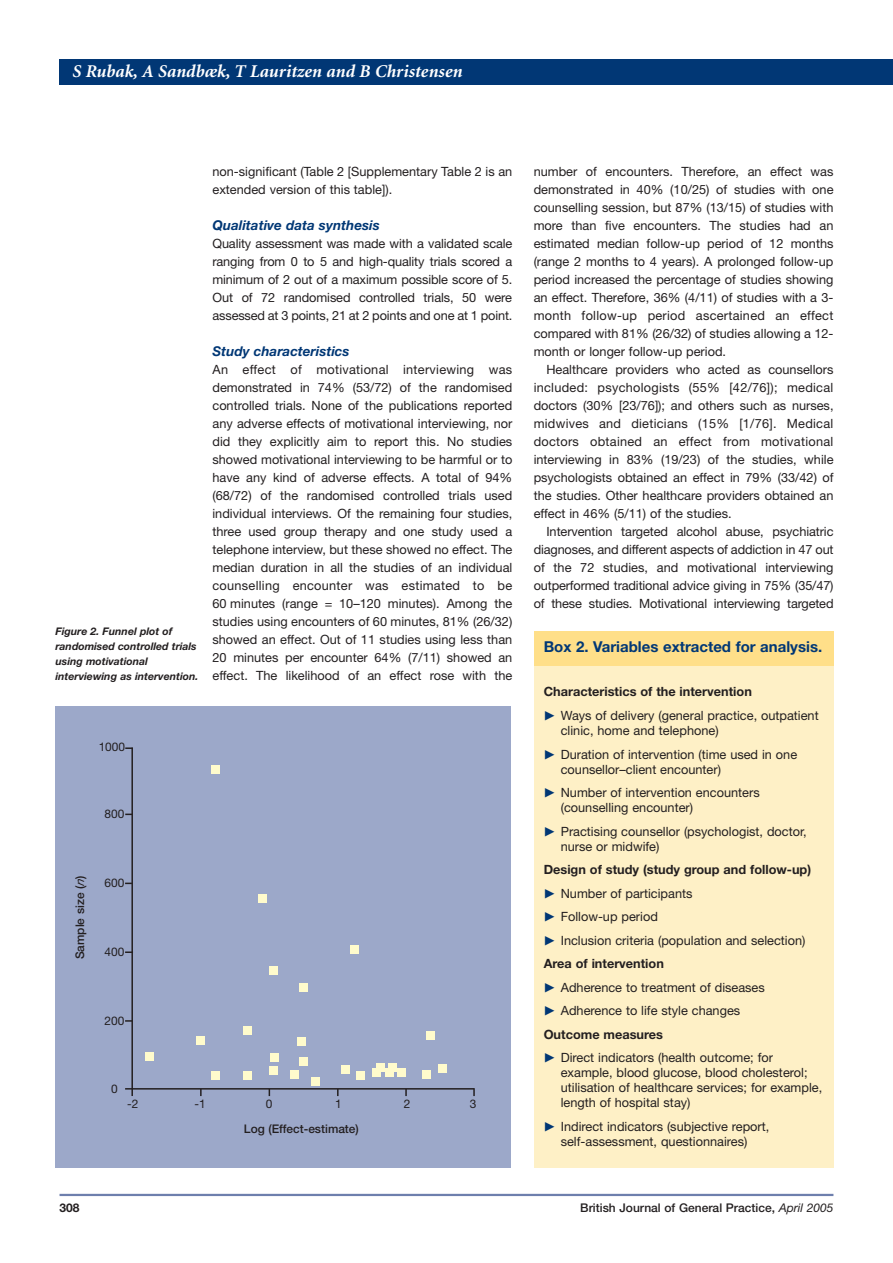
<style>
.page{position:relative;width:893px;height:1263px;background:#fff}
.page>*{position:absolute;margin:0;border:0;box-sizing:border-box;transform-origin:0 0}
.t1{font:italic 700 18px "Minion";color:#fff}
.t2{font:700 15px "Helvetica Neue";color:#013775}
.t3{font:italic 700 13.5px "Helvetica Neue";color:#013775}
.t4{font:12.75px/18px "Helvetica Neue";color:#231f20}
.t5{font:700 12.75px "Helvetica Neue";color:#231f20}
.t6{font:500 12px "Helvetica Neue";color:#231f20}
.t7{font:700 12px "Helvetica Neue";color:#231f20}
.t8{font:500 11.85px "Helvetica Neue";color:#231f20}
.t9{font:11.85px "Helvetica Neue";color:#231f20}
.t10{font:italic 700 10.5px/15px "Helvetica Neue";color:#231f20}
.s1{font-weight:400;font-style:italic}
</style>
<div class="page">
<div style="left:534px;top:631px;width:299px;height:536px;background:#fef0c6"></div>
<div style="left:534px;top:631px;width:299px;height:34px;background:#ffdf89"></div>
<div style="left:56px;top:706px;width:455px;height:461px;background:#9ca8c9"></div>
<hr style="left:125px;top:1088px;width:349px;height:1px;background:#231f20">
<hr style="left:131px;top:747px;width:2px;height:349px;background:#231f20">
<svg style="left:200px;top:1089px;width:2px;height:7px"></svg>
<svg style="left:337px;top:1089px;width:2px;height:7px"></svg>
<svg style="left:405px;top:1089px;width:2px;height:7px"></svg>
<svg style="left:125px;top:1020px;width:7px;height:2px"></svg>
<svg style="left:125px;top:951px;width:7px;height:2px"></svg>
<svg style="left:125px;top:747px;width:8px;height:2px"></svg>
<svg style="left:473px;top:1088px;width:2px;height:8px"></svg>
<div style="left:146px;top:1052px;width:8px;height:8px;background:#fffbcc"></div>
<div style="left:197px;top:1036px;width:8px;height:9px;background:#fffbcc"></div>
<div style="left:211px;top:1071px;width:9px;height:8px;background:#fffbcc"></div>
<div style="left:211px;top:765px;width:9px;height:9px;background:#fffbcc"></div>
<div style="left:243px;top:1071px;width:8px;height:9px;background:#fffbcc"></div>
<div style="left:243px;top:1026px;width:8px;height:9px;background:#fffbcc"></div>
<div style="left:270px;top:1053px;width:8px;height:9px;background:#fffbcc"></div>
<div style="left:297px;top:1037px;width:8px;height:9px;background:#fffbcc"></div>
<div style="left:269px;top:1066px;width:9px;height:8px;background:#fffbcc"></div>
<div style="left:290px;top:1070px;width:8px;height:8px;background:#fffbcc"></div>
<div style="left:300px;top:1057px;width:8px;height:8px;background:#fffbcc"></div>
<div style="left:300px;top:983px;width:8px;height:8px;background:#fffbcc"></div>
<div style="left:269px;top:966px;width:9px;height:8px;background:#fffbcc"></div>
<div style="left:258px;top:894px;width:8px;height:9px;background:#fffbcc"></div>
<div style="left:312px;top:1077px;width:8px;height:9px;background:#fffbcc"></div>
<div style="left:341px;top:1065px;width:9px;height:8px;background:#fffbcc"></div>
<div style="left:350px;top:945px;width:8px;height:9px;background:#fffbcc"></div>
<div style="left:356px;top:1071px;width:9px;height:8px;background:#fffbcc"></div>
<div style="left:372px;top:1068px;width:9px;height:8px;background:#fffbcc"></div>
<div style="left:377px;top:1063px;width:8px;height:8px;background:#fffbcc"></div>
<div style="left:385px;top:1068px;width:8px;height:9px;background:#fffbcc"></div>
<div style="left:388px;top:1063px;width:9px;height:8px;background:#fffbcc"></div>
<div style="left:397px;top:1068px;width:8px;height:8px;background:#fffbcc"></div>
<div style="left:422px;top:1070px;width:9px;height:8px;background:#fffbcc"></div>
<div style="left:438px;top:1064px;width:8px;height:9px;background:#fffbcc"></div>
<div style="left:426px;top:1031px;width:9px;height:8px;background:#fffbcc"></div>
<hr style="left:60px;top:1194px;width:773px;height:2px;background:#6e7fad">
<div style="left:60px;top:60px;width:833px;height:25px;background:#013775"></div>
<h1 class="t1" style="left:72px;top:64px;width:392px">S Rubak, A Sandbæk, T Lauritzen and B Christensen</h1>
<p class="t10" style="left:56px;top:625px;width:144px">Figure 2. Funnel plot of randomised controlled trials using motivational interviewing as intervention.</p>
<p class="t4" style="left:212px;top:164px;width:301px">non-significant (Table 2 [Supplementary Table 2 is an extended version of this table]).</p>
<p class="t3" style="left:212px;top:220px;width:169px">Qualitative data synthesis</p>
<p class="t4" style="left:212px;top:236px;width:301px;text-align:justify">Quality assessment was made with a validated scale ranging from 0 to 5 and high-quality trials scored a minimum of 2 out of a maximum possible score of 5.<br>Out of 72 randomised controlled trials, 50 were assessed at 3 points, 21 at 2 points and one at 1 point.</p>
<p class="t3" style="left:212px;top:346px;width:138px">Study characteristics</p>
<p class="t4" style="left:212px;top:362px;width:301px;text-align:justify">An effect of motivational interviewing was demonstrated in 74% (53/72) of the randomised controlled trials. None of the publications reported any adverse effects of motivational interviewing, nor did they explicitly aim to report this. No studies showed motivational interviewing to be harmful or to have any kind of adverse effects. A total of 94% (68/72) of the randomised controlled trials used individual interviews. Of the remaining four studies, three used group therapy and one study used a telephone interview, but these showed no effect. The median duration in all the studies of an individual counselling encounter was estimated to be 60 minutes (range = 10–120 minutes). Among the studies using encounters of 60 minutes, 81% (26/32) showed an effect. Out of 11 studies using less than 20 minutes per encounter 64% (7/11) showed an effect. The likelihood of an effect rose with the</p>
<p class="t9" style="left:99px;top:742px;width:28px">1000</p>
<p class="t9" style="left:104px;top:809px;width:21px">800</p>
<p class="t8" style="left:76px;top:959px;width:85px;rotate:-90deg">Sample size (<span class="s1">n</span>)</p>
<p class="t9" style="left:104px;top:878px;width:21px">600</p>
<p class="t9" style="left:104px;top:947px;width:21px">400</p>
<p class="t9" style="left:104px;top:1016px;width:21px">200</p>
<p class="t9" style="left:111px;top:1084px;width:8px">0</p>
<p class="t9" style="left:127px;top:1099px;width:13px">-2</p>
<p class="t9" style="left:195px;top:1099px;width:13px">-1</p>
<p class="t9" style="left:266px;top:1099px;width:8px">0</p>
<p class="t9" style="left:335px;top:1099px;width:8px">1</p>
<p class="t9" style="left:404px;top:1099px;width:8px">2</p>
<p class="t9" style="left:470px;top:1099px;width:8px">3</p>
<p class="t8" style="left:244px;top:1125px;width:117px">Log (Effect-estimate)</p>
<p class="t4" style="left:534px;top:164px;width:301px;text-align:justify">number of encounters. Therefore, an effect was demonstrated in 40% (10/25) of studies with one counselling session, but 87% (13/15) of studies with more than five encounters. The studies had an estimated median follow-up period of 12 months (range 2 months to 4 years). A prolonged follow-up period increased the percentage of studies showing an effect. Therefore, 36% (4/11) of studies with a 3- month follow-up period ascertained an effect compared with 81% (26/32) of studies allowing a 12- month or longer follow-up period.</p>
<p class="t4" style="left:534px;top:362px;width:301px;text-align:justify;text-indent:13px">Healthcare providers who acted as counsellors included: psychologists (55% [42/76]); medical doctors (30% [23/76]); and others such as nurses, midwives and dieticians (15% [1/76]. Medical doctors obtained an effect from motivational interviewing in 83% (19/23) of the studies, while psychologists obtained an effect in 79% (33/42) of the studies. Other healthcare providers obtained an effect in 46% (5/11) of the studies.</p>
<p class="t4" style="left:534px;top:524px;width:301px;text-align:justify;text-indent:13px">Intervention targeted alcohol abuse, psychiatric diagnoses, and different aspects of addiction in 47 out of the 72 studies, and motivational interviewing outperformed traditional advice giving in 75% (35/47) of these studies. Motivational interviewing targeted</p>
<p class="t2" style="left:544px;top:641px;width:280px">Box 2. Variables extracted for analysis.</p>
<p class="t5" style="left:544px;top:687px;width:210px">Characteristics of the intervention</p>
<p class="t4" style="left:561px;top:709px;width:259px;line-height:15px">Ways of delivery (general practice, outpatient clinic, home and telephone)</p>
<p class="t4" style="left:561px;top:748px;width:238px;line-height:15px">Duration of intervention (time used in one counsellor–client encounter)</p>
<p class="t4" style="left:561px;top:786px;width:200px;line-height:15px">Number of intervention encounters (counselling encounter)</p>
<p class="t4" style="left:561px;top:825px;width:247px;line-height:15px">Practising counsellor (psychologist, doctor, nurse or midwife)</p>
<p class="t5" style="left:544px;top:865px;width:269px">Design of study (study group and follow-up)</p>
<p class="t4" style="left:561px;top:882px;width:246px;line-height:23.5px">Number of participants<br>Follow-up period<br>Inclusion criteria (population and selection)</p>
<p class="t5" style="left:544px;top:959px;width:122px">Area of intervention</p>
<p class="t4" style="left:561px;top:976px;width:206px;line-height:23.5px">Adherence to treatment of diseases<br>Adherence to life style changes</p>
<p class="t5" style="left:544px;top:1029px;width:121px">Outcome measures</p>
<p class="t4" style="left:561px;top:1051px;width:263px;line-height:15px">Direct indicators (health outcome; for example, blood glucose, blood cholesterol; utilisation of healthcare services; for example, length of hospital stay)</p>
<p class="t4" style="left:561px;top:1120px;width:210px;line-height:15px">Indirect indicators (subjective report, self-assessment, questionnaires)</p>
<p class="t7" style="left:60px;top:1203px;width:22px">308</p>
<p class="t6" style="left:580px;top:1203px;width:255px">British Journal of General Practice, <span class="s1">April 2005</span></p>
</div>
